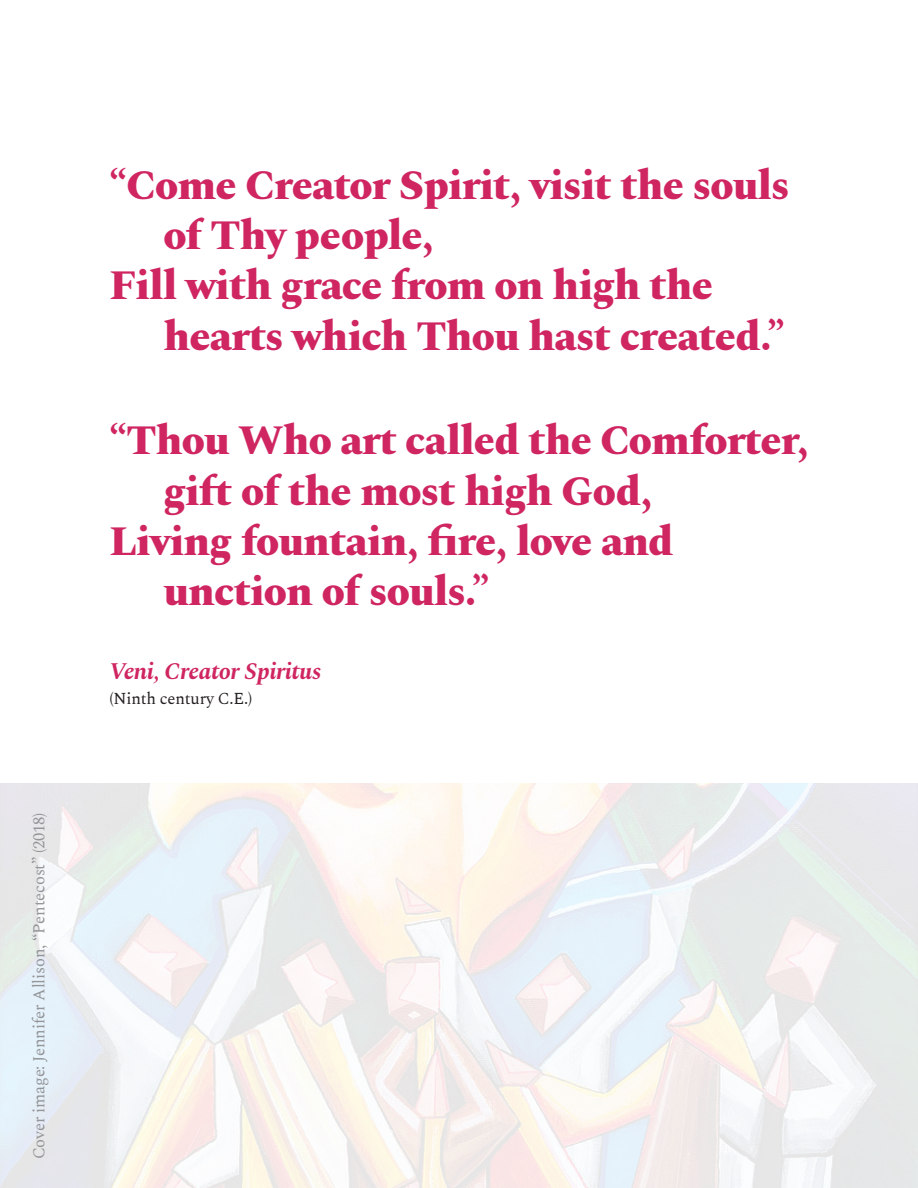
<style>
.page{position:relative;width:918px;height:1188px;background:#fff}
.page>*{position:absolute;margin:0;border:0;box-sizing:border-box;transform-origin:0 0}
.Heading_1{font:800 42px/50.4px "Spectral";letter-spacing:-.02em;color:#cf2560}
.Heading_2_-_Red{font:italic 700 24px "Spectral";letter-spacing:-.02em;color:#cf2560}
.t1{font:16.5px "Spectral";letter-spacing:-.01em;color:#939598}
.t2{font:16.5px "Spectral";letter-spacing:-.01em;color:#231f20}
</style>
<div class="page">
<svg style="left:0;top:784px;width:918px;height:404px"></svg>
<p class="t1" style="left:27px;top:1159px;width:348px;rotate:-90deg">Cover image: Jennifer Allison, “Pentecost” (2018)</p>
<p class="Heading_1" style="left:163px;top:157px;width:628px;text-indent:-54px">“Come Creator Spirit, visit the souls of Thy people,</p>
<p class="Heading_1" style="left:163px;top:257px;width:623px;text-indent:-54px">Fill with grace from on high the hearts which Thou hast created.”</p>
<p class="Heading_1" style="left:163px;top:412px;width:647px;text-indent:-54px">“Thou Who art called the Comforter, gift of the most high God,</p>
<p class="Heading_1" style="left:163px;top:513px;width:512px;text-indent:-54px">Living fountain, fire, love and unction of souls.”</p>
<p class="Heading_2_-_Red" style="left:109px;top:654px;width:213px">Veni, Creator Spiritus</p>
<p class="t2" style="left:109px;top:686px;width:144px">(Ninth century C.E.)</p>
</div>
